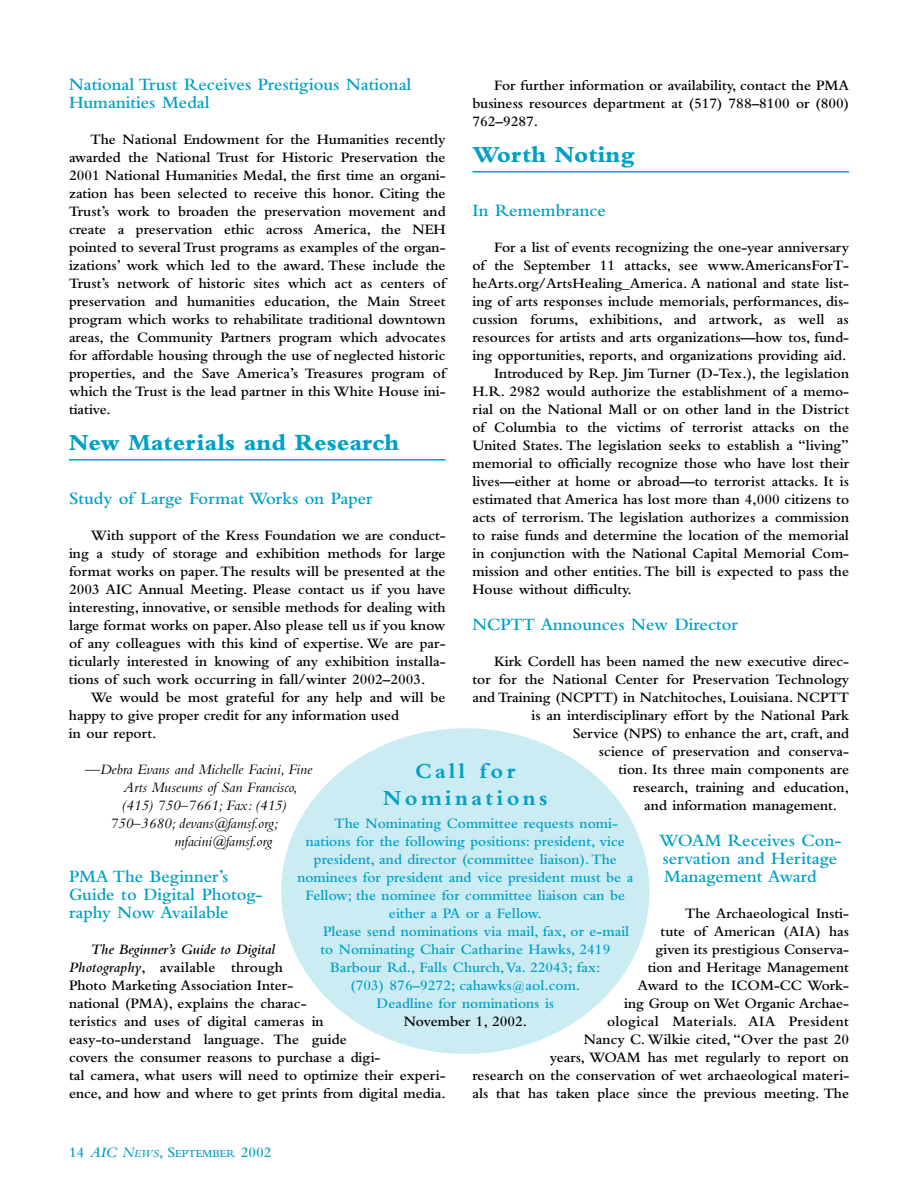
<style>
.page{position:relative;width:918px;height:1188px;background:#fff}
.page>*{position:absolute;margin:0;border:0;box-sizing:border-box;transform-origin:0 0}
.t1{font:800 24px "Bembo";color:#02a0c6}
.t2{font:700 22.5px/27px "Bembo";letter-spacing:.15em;color:#02a0c6;text-align:center}
.t3{font:600 18px/18px "Bembo";color:#02a0c6}
.t4{font:600 15px/18px "Bembo";color:#000;text-align:justify}
.t5{font:600 15px "Bembo";color:#02a0c6}
.t6{font:italic 15px "Bembo";color:#000}
.s1{font-style:italic}
.s2{font-style:italic;font-size:11.25px}
.s3{font-size:11.25px}
</style>
<div class="page">
<hr style="left:69px;top:459px;width:377px;height:1px;background:#02a0c6">
<hr style="left:472px;top:171px;width:377px;height:1px;background:#02a0c6">
<div style="left:281px;top:728px;width:369px;height:326px;background:#ccecf4;border-radius:50%"></div>
<p class="t3" style="left:69px;top:77px;width:344px">National Trust Receives Prestigious National<br>Humanities Medal</p>
<p class="t4" style="left:69px;top:132px;width:378px;text-indent:22px">The National Endowment for the Humanities recently awarded the National Trust for Historic Preservation the 2001 National Humanities Medal, the first time an organi&shy;zation has been selected to receive this honor. Citing the Trust’s work to broaden the preservation movement and create a preservation ethic across America, the NEH pointed to several Trust programs as examples of the organ&shy;izations’ work which led to the award. These include the Trust’s network of historic sites which act as centers of preservation and humanities education, the Main Street program which works to rehabilitate traditional downtown areas, the Community Partners program which advocates for affordable housing through the use of neglected historic properties, and the Save America’s Treasures program of which the Trust is the lead partner in this White House ini&shy;tiative.</p>
<h1 class="t1" style="left:69px;top:434px;width:332px">New Materials and Research</h1>
<p class="t4" style="left:472px;top:78px;width:378px;text-indent:22px">For further information or availability, contact the PMA business resources department at (517) 788–8100 or (800)<br>762–9287.</p>
<h1 class="t1" style="left:472px;top:146px;width:164px">Worth Noting</h1>
<p class="t3" style="left:472px;top:203px;width:135px">In Remembrance</p>
<p class="t4" style="left:494px;top:240px;width:357px">For a list of events recognizing the one-year anniversary</p>
<p class="t4" style="left:472px;top:258px;width:378px">of the September 11 attacks, see www.AmericansForT-</p>
<p class="t4" style="left:472px;top:276px;width:378px">heArts.org/ArtsHealing_America. A national and state list-</p>
<p class="t4" style="left:472px;top:294px;width:378px">ing of arts responses include memorials, performances, dis-</p>
<p class="t4" style="left:472px;top:312px;width:378px">cussion forums, exhibitions, and artwork, as well as</p>
<p class="t4" style="left:472px;top:330px;width:378px">resources for artists and arts organizations—how tos, fund-</p>
<p class="t4" style="left:472px;top:348px;width:376px">ing opportunities, reports, and organizations providing aid.</p>
<p class="t4" style="left:494px;top:366px;width:357px">Introduced by Rep. Jim Turner (D-Tex.), the legislation</p>
<p class="t4" style="left:472px;top:384px;width:378px">H.R. 2982 would authorize the establishment of a memo-</p>
<p class="t4" style="left:472px;top:402px;width:378px">rial on the National Mall or on other land in the District</p>
<p class="t4" style="left:472px;top:420px;width:378px">of Columbia to the victims of terrorist attacks on the</p>
<p class="t4" style="left:472px;top:438px;width:378px">United States. The legislation seeks to establish a “living”</p>
<p class="t4" style="left:472px;top:456px;width:378px">memorial to officially recognize those who have lost their</p>
<p class="t4" style="left:472px;top:474px;width:378px">lives—either at home or abroad—to terrorist attacks. It is</p>
<p class="t4" style="left:472px;top:492px;width:378px">estimated that America has lost more than 4,000 citizens to</p>
<p class="t4" style="left:472px;top:510px;width:378px">acts of terrorism. The legislation authorizes a commission</p>
<p class="t4" style="left:472px;top:528px;width:378px">to raise funds and determine the location of the memorial</p>
<p class="t4" style="left:472px;top:546px;width:378px">in conjunction with the National Capital Memorial Com-</p>
<p class="t4" style="left:472px;top:564px;width:378px">mission and other entities. The bill is expected to pass the</p>
<p class="t4" style="left:472px;top:582px;width:161px">House without difficulty.</p>
<p class="t3" style="left:472px;top:617px;width:267px">NCPTT Announces New Director</p>
<p class="t4" style="left:494px;top:654px;width:356px">Kirk Cordell has been named the new executive direc-</p>
<p class="t4" style="left:473px;top:672px;width:378px">tor for the National Center for Preservation Technology</p>
<p class="t4" style="left:473px;top:690px;width:378px">and Training (NCPTT) in Natchitoches, Louisiana. NCPTT</p>
<p class="t4" style="left:531px;top:708px;width:319px">is an interdisciplinary effort by the National Park</p>
<p class="t4" style="left:573px;top:726px;width:278px">Service (NPS) to enhance the art, craft, and</p>
<p class="t4" style="left:599px;top:744px;width:252px">science of preservation and conserva-</p>
<p class="t4" style="left:618px;top:762px;width:232px">tion. Its three main components are</p>
<p class="t4" style="left:633px;top:780px;width:217px">research, training and education,</p>
<p class="t4" style="left:644px;top:798px;width:195px">and information management.</p>
<p class="t3" style="left:659px;top:833px;width:184px">WOAM Receives Con&shy;servation and Heritage<br>Management Award</p>
<p class="t4" style="left:472px;top:906px;width:378px;text-align:right">The Archaeological Insti-<br>tute of American (AIA) has<br>given its prestigious Conserva-<br>tion and Heritage Management<br>Award to the ICOM-CC Work-<br>ing Group on Wet Organic Archae-<br>ological Materials. AIA President<br>Nancy C.Wilkie cited, “Over the past 20<br>years, WOAM has met regularly to report on<br>research on the conservation of wet archaeological materi&shy;als that has taken place since the previous meeting. The</p>
<p class="t3" style="left:69px;top:491px;width:305px">Study of Large Format Works on Paper</p>
<p class="t4" style="left:69px;top:528px;width:378px;text-indent:22px">With support of the Kress Foundation we are conduct&shy;ing a study of storage and exhibition methods for large format works on paper.The results will be presented at the 2003 AIC Annual Meeting. Please contact us if you have interesting, innovative, or sensible methods for dealing with large format works on paper.Also please tell us if you know of any colleagues with this kind of expertise. We are par&shy;ticularly interested in knowing of any exhibition installa&shy;tions of such work occurring in fall/winter 2002–2003.</p>
<p class="t4" style="left:69px;top:690px;width:378px;text-align:left;text-indent:22px">We would be most grateful for any help and will be happy to give proper credit for any information used<br>in our report.</p>
<p class="t6" style="left:85px;top:764px;width:229px">—Debra Evans and Michelle Facini, Fine</p>
<p class="t6" style="left:124px;top:782px;width:176px">Arts Museums of San Francisco,</p>
<p class="t6" style="left:122px;top:800px;width:166px">(415) 750–7661; Fax: (415)</p>
<p class="t6" style="left:110px;top:818px;width:169px">750–3680; devans@famsf.org;</p>
<p class="t6" style="left:174px;top:836px;width:99px">mfacini@famsf.org</p>
<p class="t3" style="left:69px;top:869px;width:195px">PMA The Beginner’s<br>Guide to Digital Photog&shy;raphy Now Available</p>
<p class="t4" style="left:69px;top:942px;width:378px;text-align:left;text-indent:22px"><span class="s1">The Beginner’s Guide to Digital<br>Photography</span>, available through<br>Photo Marketing Association Inter-<br>national (PMA), explains the charac-<br>teristics and uses of digital cameras in easy-to-understand language. The guide<br>covers the consumer reasons to purchase a digi-<br>tal camera, what users will need to optimize their experi&shy;ence, and how and where to get prints from digital media.</p>
<h2 class="t2" style="left:383px;top:760px;width:166px">Call for<br>Nominations</h2>
<p class="t5" style="left:335px;top:818px;width:285px">The Nominating Committee requests nomi-</p>
<p class="t5" style="left:306px;top:836px;width:321px">nations for the following positions: president, vice</p>
<p class="t5" style="left:314px;top:854px;width:304px">president, and director (committee liaison).The</p>
<p class="t5" style="left:297px;top:872px;width:338px">nominees for president and vice president must be a</p>
<p class="t5" style="left:306px;top:890px;width:321px">Fellow; the nominee for committee liaison can be</p>
<p class="t5" style="left:389px;top:908px;width:154px">either a PA or a Fellow.</p>
<p class="t5" style="left:323px;top:926px;width:308px">Please send nominations via mail, fax, or e-mail</p>
<p class="t5" style="left:320px;top:944px;width:291px">to Nominating Chair Catharine Hawks, 2419</p>
<p class="t5" style="left:330px;top:962px;width:272px">Barbour Rd., Falls Church,Va. 22043; fax:</p>
<p class="t5" style="left:350px;top:980px;width:231px">(703) 876–9272; cahawks@aol.com.</p>
<p class="t5" style="left:377px;top:998px;width:179px">Deadline for nominations is</p>
<p class="t4" style="left:404px;top:1014px;width:125px">November 1, 2002.</p>
<p class="t5" style="left:69px;top:1147px;width:204px">14 <span class="s1">AIC N</span><span class="s2">EWS</span>, S<span class="s3">EPTEMBER</span> 2002</p>
</div>
